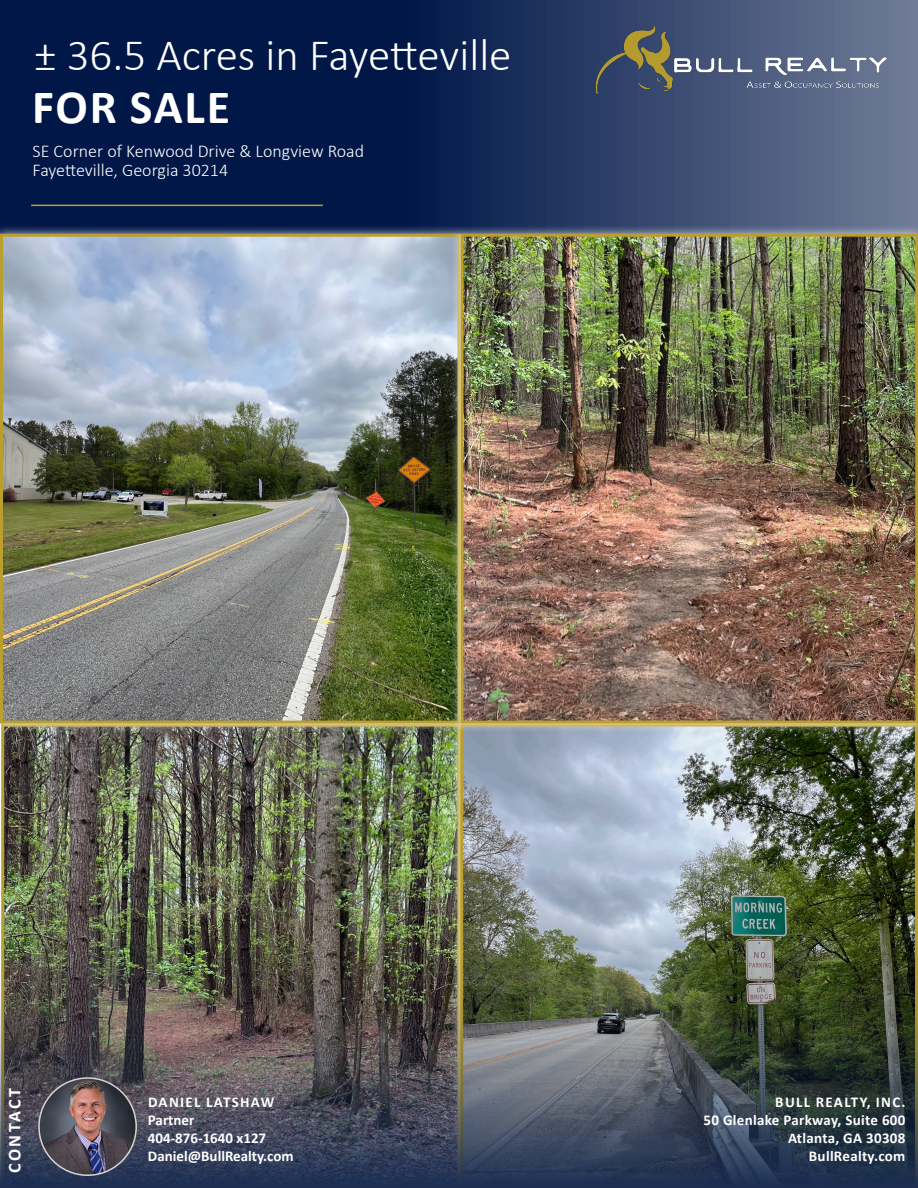
<style>
.page{position:relative;width:918px;height:1188px;background:#fff}
.page>*{position:absolute;margin:0;border:0;box-sizing:border-box;transform-origin:0 0}
.t1{font:700 48px "Calibri";letter-spacing:.04em;color:#fff}
.t2{font:300 45px "Calibri";color:#fff}
.t3{font:300 18px "Calibri";color:#fff}
.t4{font:700 18px "Calibri";letter-spacing:.135em;color:#fff}
.t5{font:700 15px "Calibri";letter-spacing:.02em;color:#fff}
.t6{font:700 15px "Calibri";color:#fff}
.t7{font:700 15px "Calibri";letter-spacing:.09em;color:#fff}
</style>
<div class="page">
<img style="left:5px;top:733px;width:445px;height:205px">
<img style="left:464px;top:733px;width:450px;height:205px">
<svg style="left:0;top:0;width:918px;height:224px;background:#172b58"></svg>
<hr style="left:31px;top:205px;width:292px;height:1px;background:#ba9f2f">
<img style="left:577px;top:9px;width:321px;height:106px">
<div style="left:0;top:224px;width:470px;height:509px;background:#fff;opacity:.75"></div>
<img style="left:4px;top:238px;width:447px;height:482px">
<div style="left:0;top:234px;width:460px;height:490px;border:3px solid #ba9f2f"></div>
<img style="left:0;top:938px;width:918px;height:250px">
<img style="left:39px;top:1078px;width:97px;height:97px;border-radius:49px">
<div style="left:38px;top:1077px;width:99px;height:99px;border:2px solid #d9d5d2;border-radius:50%"></div>
<div style="left:451px;top:224px;width:467px;height:509px;background:#fff;opacity:.75"></div>
<img style="left:464px;top:238px;width:450px;height:482px">
<div style="left:460px;top:234px;width:458px;height:490px;border:3px solid #ba9f2f"></div>
<p class="t2" style="left:34px;top:27px;width:479px">± 36.5 Acres in Fayetteville</p>
<p class="t1" style="left:32px;top:73px;width:200px">FOR SALE</p>
<p class="t3" style="left:33px;top:140px;width:333px">SE Corner of Kenwood Drive &amp; Longview Road</p>
<p class="t3" style="left:33px;top:159px;width:197px">Fayetteville, Georgia 30214</p>
<p class="t4" style="left:2px;top:1173px;width:87px;rotate:-90deg">CONTACT</p>
<p class="t7" style="left:148px;top:1091px;width:128px">DANIEL LATSHAW</p>
<p class="t6" style="left:148px;top:1109px;width:48px">Partner</p>
<p class="t6" style="left:148px;top:1127px;width:120px">404-876-1640 x127</p>
<p class="t6" style="left:148px;top:1145px;width:147px">Daniel@BullRealty.com</p>
<p class="t7" style="left:775px;top:1092px;width:132px">BULL REALTY, INC.</p>
<p class="t5" style="left:704px;top:1110px;width:203px">50 Glenlake Parkway, Suite 600</p>
<p class="t5" style="left:788px;top:1128px;width:119px">Atlanta, GA 30308</p>
<p class="t5" style="left:809px;top:1146px;width:98px">BullRealty.com</p>
</div>
